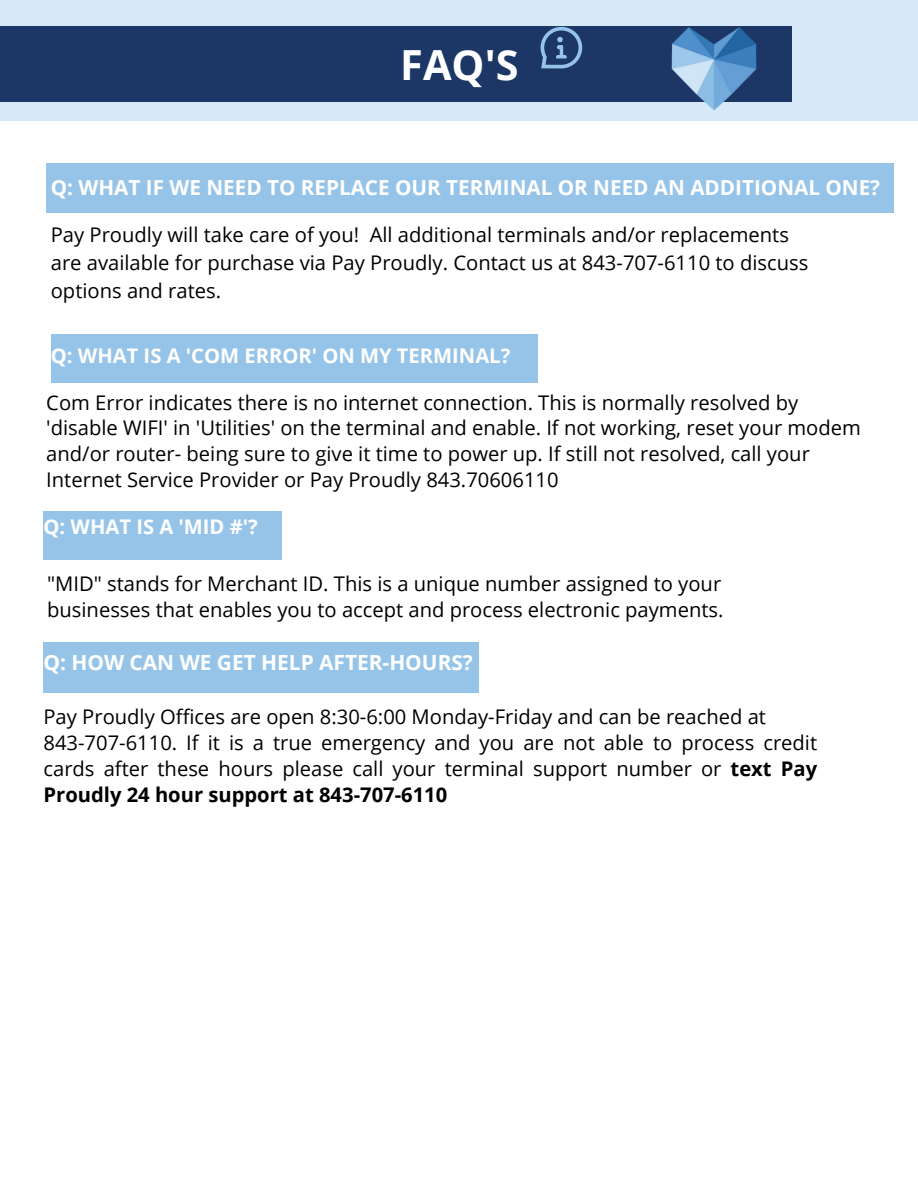
<style>
.page{position:relative;width:918px;height:1188px;background:#fff}
.page>*{position:absolute;margin:0;border:0;box-sizing:border-box;transform-origin:0 0}
.t1{font:700 41.55px "Open Sans";color:#fff}
.t2{font:700 20.85px "Open Sans";color:#fff}
.t3{font:700 20.7px "Open Sans";color:#fff}
.t4{font:20.25px/25.8px "Open Sans";color:#000}
.t5{font:700 20.25px "Open Sans";color:#fff}
.s1{font-weight:700}
</style>
<div class="page">
<div style="left:46px;top:163px;width:848px;height:49px;background:#96c4e9"></div>
<div style="left:51px;top:334px;width:486px;height:48px;background:#96c4e9"></div>
<div style="left:44px;top:642px;width:435px;height:50px;background:#96c4e9"></div>
<div style="left:44px;top:511px;width:238px;height:48px;background:#96c4e9"></div>
<div style="left:0;top:0;width:918px;height:121px;background:#d7e9f8"></div>
<div style="left:0;top:27px;width:792px;height:75px;background:#1c3766"></div>
<img style="left:668px;top:26px;width:94px;height:85px">
<svg style="left:541px;top:27px;width:41px;height:41px"></svg>
<p class="t1" style="left:400px;top:35px;width:120px">FAQ'S</p>
<p class="t3" style="left:51px;top:173px;width:831px">Q: WHAT IF WE NEED TO REPLACE OUR TERMINAL OR NEED AN ADDITIONAL ONE?</p>
<p class="t4" style="left:51px;top:220px;width:759px;line-height:28.2px">Pay Proudly will take care of you! All additional terminals and/or replacements are available for purchase via Pay Proudly. Contact us at 843-707-6110 to discuss options and rates.</p>
<p class="t5" style="left:51px;top:341px;width:461px">Q: WHAT IS A 'COM ERROR' ON MY TERMINAL?</p>
<p class="t4" style="left:46px;top:389px;width:816px">Com Error indicates there is no internet connection. This is normally resolved by 'disable WIFI' in 'Utilities' on the terminal and enable. If not working, reset your modem and/or router- being sure to give it time to power up. If still not resolved, call your Internet Service Provider or Pay Proudly 843.70606110</p>
<p class="t5" style="left:44px;top:512px;width:216px">Q: WHAT IS A 'MID #'?</p>
<p class="t4" style="left:47px;top:570px;width:678px">"MID" stands for Merchant ID. This is a unique number assigned to your businesses that enables you to accept and process electronic payments.</p>
<p class="t2" style="left:44px;top:647px;width:431px">Q: HOW CAN WE GET HELP AFTER-HOURS?</p>
<p class="t4" style="left:44px;top:703px;width:724px">Pay Proudly Offices are open 8:30-6:00 Monday-Friday and can be reached at</p>
<p class="t4" style="left:44px;top:729px;width:775px;text-align:justify">843-707-6110. If it is a true emergency and you are not able to process credit cards after these hours please call your terminal support number or <span class="s1">text Pay Proudly 24 hour support at 843-707-6110</span></p>
</div>
